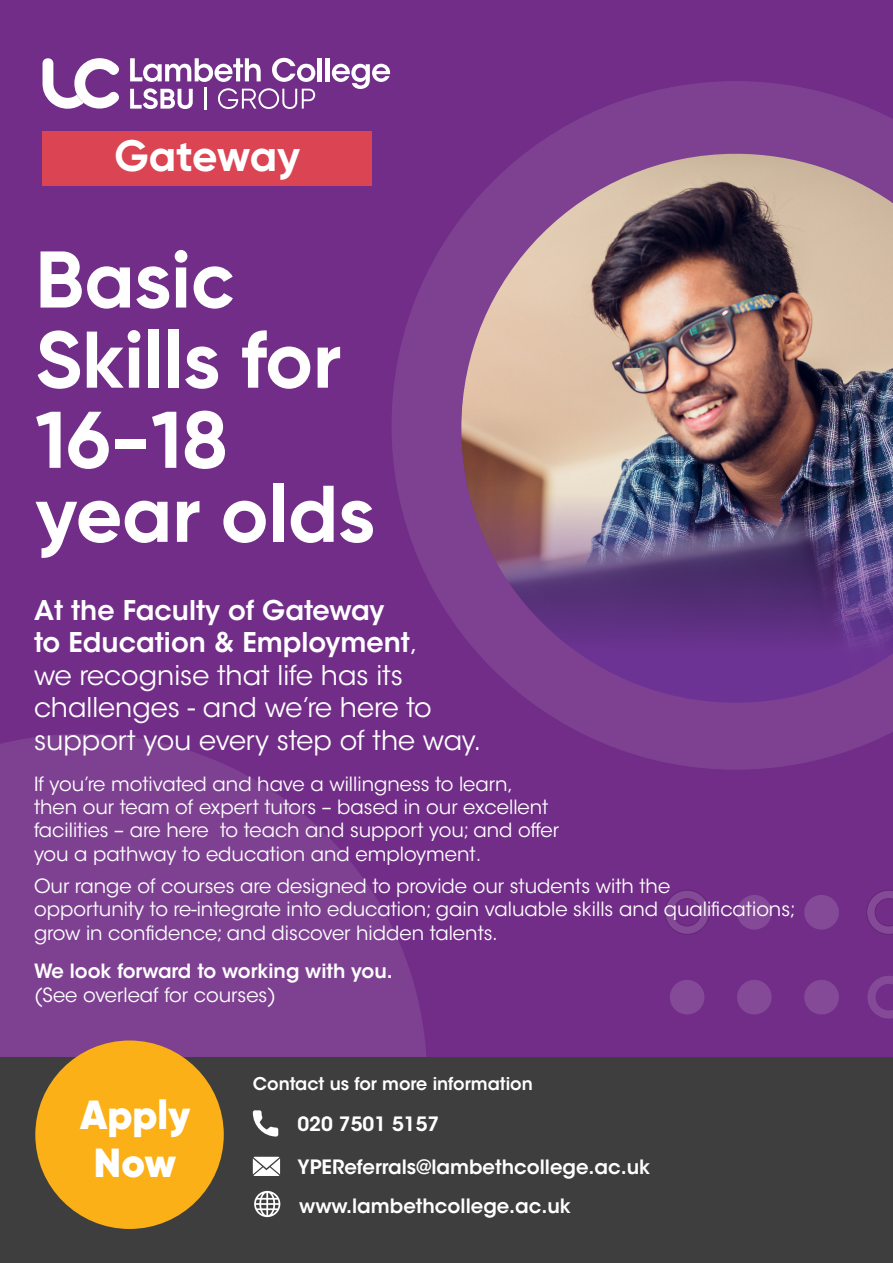
<style>
.page{position:relative;width:893px;height:1263px;background:#712d87}
.page>*{position:absolute;margin:0;border:0;box-sizing:border-box;transform-origin:0 0}
.t1{font:700 80.1px/80.1px "Gilroy";color:#fff}
.t2{font:700 43.8px "Gilroy";letter-spacing:-.01em;color:#fff}
.t3{font:900 40.65px "Gilroy";color:#fff}
.text_course{font:27px/32.4px "ITC Avant Garde Std";color:#fff}
.text_course-2{font:600 27px "ITC Avant Garde Std";color:#fff}
.t4{font:600 19.65px "ITC Avant Garde Std";color:#fff}
.text_course-3{font:19.5px/23.4px "ITC Avant Garde Std";color:#fff}
.text_course-4{font:600 19.5px "ITC Avant Garde Std";color:#fff}
.t5{font:600 17.4px "ITC Avant Garde Std";color:#fff}
.s1{font-weight:400}
</style>
<div class="page">
<svg style="left:392px;top:81px;width:501px;height:689px;fill:#7e4192"></svg>
<svg style="left:0;top:734px;width:427px;height:323px;fill:#7e4192"></svg>
<div style="left:804px;top:895px;width:35px;height:35px;background:#844997;border-radius:50%"></div>
<div style="left:804px;top:980px;width:35px;height:34px;background:#844997;border-radius:50%"></div>
<svg style="left:866px;top:890px;width:27px;height:45px"></svg>
<svg style="left:867px;top:976px;width:26px;height:42px"></svg>
<svg style="left:665px;top:890px;width:44px;height:45px"></svg>
<div style="left:670px;top:980px;width:34px;height:34px;background:#844997;border-radius:50%"></div>
<div style="left:737px;top:895px;width:35px;height:35px;background:#844997;border-radius:50%"></div>
<div style="left:737px;top:980px;width:35px;height:34px;background:#844997;border-radius:50%"></div>
<img style="left:461px;top:154px;width:432px;height:549px">
<div style="left:0;top:1057px;width:893px;height:206px;background:#3e3e3f"></div>
<div style="left:43px;top:131px;width:329px;height:54px;background:#da4453"></div>
<svg style="left:253px;top:1157px;width:27px;height:19px"></svg>
<svg style="left:254px;top:1191px;width:26px;height:26px"></svg>
<svg style="left:253px;top:1110px;width:25px;height:26px"></svg>
<svg style="left:43px;top:58px;width:76px;height:51px"></svg>
<svg style="left:130px;top:58px;width:131px;height:24px"></svg>
<svg style="left:272px;top:58px;width:43px;height:24px"></svg>
<hr style="left:318px;top:58px;width:4px;height:23px;background:#fff">
<hr style="left:325px;top:58px;width:4px;height:23px;background:#fff">
<svg style="left:332px;top:64px;width:58px;height:25px"></svg>
<svg style="left:130px;top:88px;width:63px;height:21px"></svg>
<hr style="left:204px;top:88px;width:2px;height:22px;background:#fff">
<svg style="left:218px;top:88px;width:97px;height:21px"></svg>
<div style="left:35px;top:1040px;width:189px;height:189px;background:#fbb017;border-radius:50%"></div>
<p class="t2" style="left:114px;top:129px;width:187px">Gateway</p>
<p class="t1" style="left:35px;top:239px;width:200px">Basic</p>
<p class="t1" style="left:35px;top:319px;width:308px">Skills for<br>16-18</p>
<p class="t1" style="left:35px;top:473px;width:341px">year olds</p>
<p class="text_course-2" style="left:34px;top:593px;width:352px">At the Faculty of Gateway</p>
<p class="text_course-2" style="left:34px;top:625px;width:385px">to Education &amp; Employment<span class="s1">,</span></p>
<p class="text_course" style="left:34px;top:659px;width:449px">we recognise that life has its challenges - and we’re here to support you every step of the way.</p>
<p class="text_course-3" style="left:34px;top:772px;width:527px">If you’re motivated and have a willingness to learn, then our team of expert tutors – based in our excellent facilities – are here to teach and support you; and offer you a pathway to education and employment.</p>
<p class="text_course-3" style="left:34px;top:874px;width:638px">Our range of courses are designed to provide our students with the</p>
<p class="text_course-3" style="left:34px;top:898px;width:763px">opportunity to re-integrate into education; gain valuable skills and qualifications;</p>
<p class="text_course-3" style="left:34px;top:921px;width:465px">grow in confidence; and discover hidden talents.</p>
<p class="text_course-4" style="left:34px;top:959px;width:360px">We look forward to working with you.</p>
<p class="text_course-3" style="left:34px;top:983px;width:243px">(See overleaf for courses)</p>
<p class="t3" style="left:80px;top:1088px;width:112px">Apply</p>
<p class="t3" style="left:94px;top:1137px;width:84px">Now</p>
<p class="t5" style="left:253px;top:1073px;width:282px">Contact us for more information</p>
<p class="t4" style="left:297px;top:1111px;width:143px">020 7501 5157</p>
<p class="t4" style="left:297px;top:1154px;width:354px">YPEReferrals@lambethcollege.ac.uk</p>
<p class="t4" style="left:299px;top:1193px;width:273px">www.lambethcollege.ac.uk</p>
</div>
